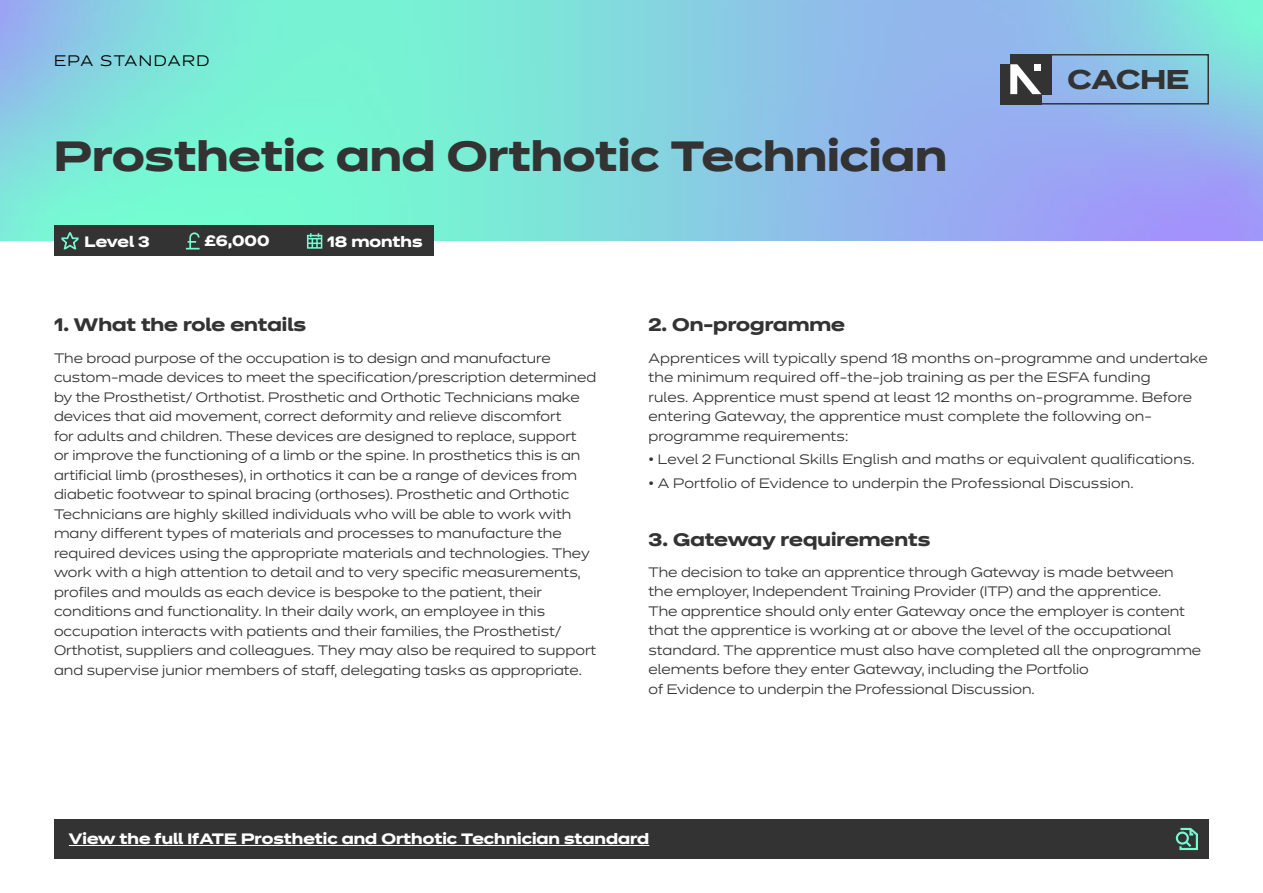
<style>
.page{position:relative;width:1263px;height:893px;background:#fff}
.page>*{position:absolute;margin:0;border:0;box-sizing:border-box;transform-origin:0 0}
.t1{font:700 42px "Dinamit";color:#333}
.t2{font:700 27px "Dinamit";letter-spacing:-.01em;color:#333}
.t3{font:700 18px "Dinamit";color:#333}
.t4{font:700 15px "Dinamit";color:#fff}
.t5{font:300 15px "Dinamit";letter-spacing:.1em;color:#000}
.t6{font:300 13.5px/19.5px "Dinamit";color:#333}
</style>
<div class="page">
<img style="left:0;top:0;width:1263px;height:241px">
<div style="left:54px;top:225px;width:380px;height:31px;background:#333"></div>
<svg style="left:307px;top:233px;width:15px;height:16px"></svg>
<svg style="left:186px;top:232px;width:14px;height:17px"></svg>
<svg style="left:61px;top:232px;width:18px;height:17px"></svg>
<div style="left:54px;top:819px;width:1155px;height:40px;background:#333"></div>
<svg style="left:1176px;top:828px;width:22px;height:22px"></svg>
<div style="left:1022px;top:54px;width:187px;height:51px;border:2px solid #333"></div>
<div style="left:1000px;top:64px;width:41px;height:41px;background:#333"></div>
<div style="left:1010px;top:54px;width:42px;height:40px;background:#333"></div>
<svg style="left:1010px;top:64px;width:31px;height:30px"></svg>
<div style="left:1034px;top:64px;width:7px;height:7px;background:#fff"></div>
<hr style="left:69px;top:845px;width:580px;height:1px;background:#fff">
<p class="t5" style="left:54px;top:48px;width:157px">EPA STANDARD</p>
<h1 class="t1" style="left:54px;top:120px;width:895px">Prosthetic and Orthotic Technician</h1>
<p class="t4" style="left:84px;top:228px;width:67px">Level 3</p>
<p class="t4" style="left:204px;top:228px;width:67px">£6,000</p>
<p class="t4" style="left:327px;top:228px;width:97px">18 months</p>
<h3 class="t3" style="left:54px;top:309px;width:254px">1. What the role entails</h3>
<h3 class="t3" style="left:648px;top:309px;width:198px">2. On-programme</h3>
<h2 class="t2" style="left:1067px;top:56px;width:124px">CACHE</h2>
<p class="t6" style="left:54px;top:347px;width:544px">The broad purpose of the occupation is to design and manufacture custom-made devices to meet the specification/prescription determined by the Prosthetist/ Orthotist. Prosthetic and Orthotic Technicians make devices that aid movement, correct deformity and relieve discomfort<br>for adults and children. These devices are designed to replace, support<br>or improve the functioning of a limb or the spine. In prosthetics this is an artificial limb (prostheses), in orthotics it can be a range of devices from diabetic footwear to spinal bracing (orthoses). Prosthetic and Orthotic Technicians are highly skilled individuals who will be able to work with many different types of materials and processes to manufacture the required devices using the appropriate materials and technologies. They work with a high attention to detail and to very specific measurements, profiles and moulds as each device is bespoke to the patient, their conditions and functionality. In their daily work, an employee in this occupation interacts with patients and their families, the Prosthetist/ Orthotist, suppliers and colleagues. They may also be required to support and supervise junior members of staff, delegating tasks as appropriate.</p>
<p class="t6" style="left:648px;top:347px;width:561px">Apprentices will typically spend 18 months on-programme and undertake the minimum required off-the-job training as per the ESFA funding<br>rules. Apprentice must spend at least 12 months on-programme. Before entering Gateway, the apprentice must complete the following on&shy;programme requirements:</p>
<p class="t6" style="left:648px;top:448px;width:548px">• Level 2 Functional Skills English and maths or equivalent qualifications.</p>
<p class="t6" style="left:648px;top:472px;width:487px">• A Portfolio of Evidence to underpin the Professional Discussion.</p>
<h3 class="t3" style="left:648px;top:523px;width:283px">3. Gateway requirements</h3>
<p class="t6" style="left:648px;top:561px;width:554px">The decision to take an apprentice through Gateway is made between the employer, Independent Training Provider (ITP) and the apprentice.<br>The apprentice should only enter Gateway once the employer is content that the apprentice is working at or above the level of the occupational standard. The apprentice must also have completed all the onprogramme elements before they enter Gateway, including the Portfolio<br>of Evidence to underpin the Professional Discussion.</p>
<p class="t4" style="left:69px;top:826px;width:582px">View the full IfATE Prosthetic and Orthotic Technician standard</p>
</div>
